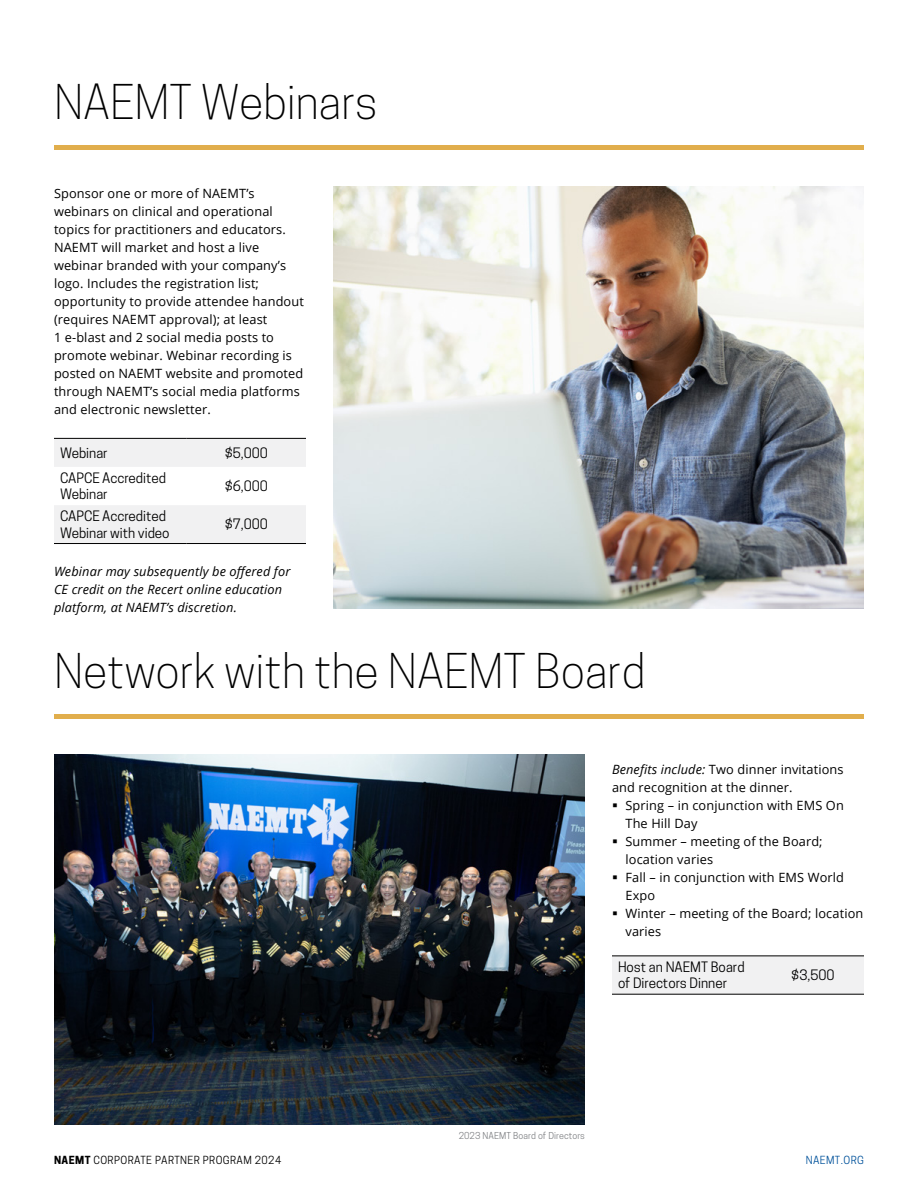
<style>
.page{position:relative;width:918px;height:1188px;background:#fff}
.page>*{position:absolute;margin:0;border:0;box-sizing:border-box;transform-origin:0 0}
.t1{font:300 45px "Cooper Hewitt";color:#000}
.t2{font:13.5px/16.2px "Cooper Hewitt";color:#000}
.t3{font:12.75px/18px "Open Sans";letter-spacing:.01em;color:#000}
.t4{font:italic 12.75px/18px "Open Sans";letter-spacing:.01em;color:#000}
.t5{font:10.5px "Cooper Hewitt";letter-spacing:.04em;color:#000}
.t6{font:10.5px "Cooper Hewitt";letter-spacing:.04em;color:#00529b}
.t7{font:9px "Cooper Hewitt";letter-spacing:.01em;color:#808285}
.s1{font-style:italic}
.s2{font-weight:700}
</style>
<div class="page">
<img style="left:54px;top:754px;width:531px;height:371px">
<hr style="left:54px;top:146px;width:810px;height:4px;background:#e1ae4c">
<hr style="left:54px;top:714px;width:810px;height:4px;background:#e1ae4c">
<img style="left:333px;top:186px;width:531px;height:423px">
<svg style="left:54px;top:439px;width:252px;height:104px"></svg>
<hr style="left:54px;top:543px;width:133px;height:1px;background:#000">
<hr style="left:187px;top:543px;width:119px;height:1px;background:#000">
<hr style="left:54px;top:438px;width:133px;height:1px;background:#000">
<hr style="left:187px;top:438px;width:119px;height:1px;background:#000">
<div style="left:612px;top:957px;width:252px;height:37px;background:#f1f1f2"></div>
<hr style="left:612px;top:956px;width:150px;height:1px;background:#000">
<hr style="left:762px;top:956px;width:102px;height:1px;background:#000">
<hr style="left:612px;top:994px;width:150px;height:1px;background:#000">
<hr style="left:762px;top:994px;width:102px;height:1px;background:#000">
<h1 class="t1" style="left:54px;top:76px;width:325px">NAEMT Webinars</h1>
<p class="t3" style="left:54px;top:184px;width:251px">Sponsor one or more of NAEMT’s webinars on clinical and operational topics for practitioners and educators.<br>NAEMT will market and host a live webinar branded with your company’s logo. Includes the registration list; opportunity to provide attendee handout (requires NAEMT approval); at least<br>1 e-blast and 2 social media posts to promote webinar. Webinar recording is posted on NAEMT website and promoted through NAEMT’s social media platforms and electronic newsletter.</p>
<p class="t2" style="left:60px;top:445px;width:49px">Webinar</p>
<p class="t2" style="left:225px;top:445px;width:45px">$5,000</p>
<p class="t2" style="left:60px;top:470px;width:108px">CAPCE Accredited<br>Webinar</p>
<p class="t2" style="left:225px;top:478px;width:45px">$6,000</p>
<p class="t2" style="left:60px;top:508px;width:111px">CAPCE Accredited<br>Webinar with video</p>
<p class="t2" style="left:225px;top:516px;width:45px">$7,000</p>
<p class="t4" style="left:54px;top:562px;width:238px">Webinar may subsequently be offered for<br>CE credit on the Recert online education platform, at NAEMT’s discretion.</p>
<h1 class="t1" style="left:54px;top:645px;width:593px">Network with the NAEMT Board</h1>
<p class="t3" style="left:612px;top:760px;width:233px"><span class="s1">Benefits include:</span> Two dinner invitations and recognition at the dinner.</p>
<p class="t3" style="left:626px;top:796px;width:239px">Spring – in conjunction with EMS On<br>The Hill Day<br>Summer – meeting of the Board; location varies<br>Fall – in conjunction with EMS World<br>Expo<br>Winter – meeting of the Board; location varies</p>
<p class="t2" style="left:618px;top:959px;width:128px">Host an NAEMT Board of Directors Dinner</p>
<p class="t2" style="left:791px;top:967px;width:45px">$3,500</p>
<p class="t7" style="left:459px;top:1130px;width:128px">2023 NAEMT Board of Directors</p>
<p class="t5" style="left:54px;top:1154px;width:229px"><span class="s2">NAEMT</span> CORPORATE PARTNER PROGRAM 2024</p>
<p class="t6" style="left:806px;top:1154px;width:60px">NAEMT.ORG</p>
</div>
